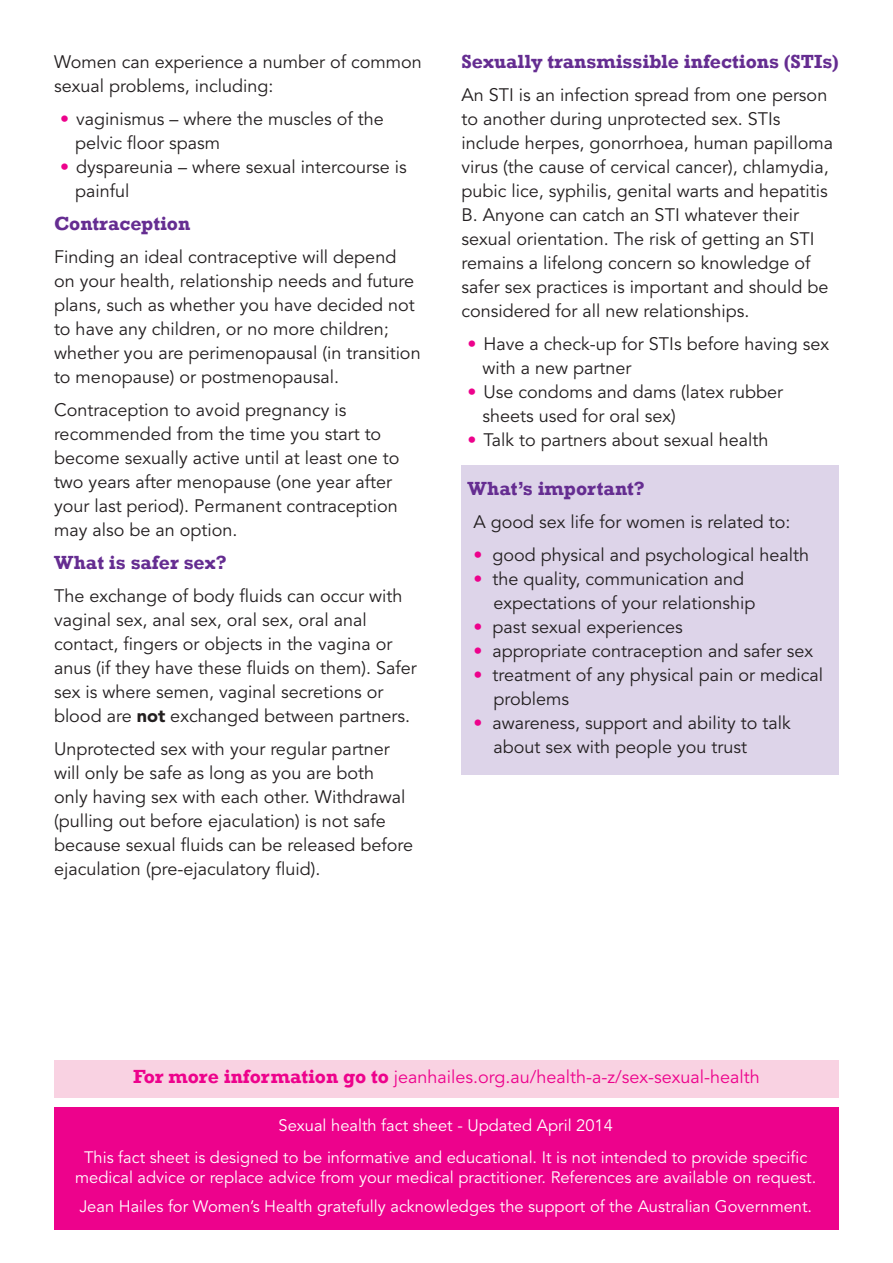
<style>
.page{position:relative;width:893px;height:1263px;background:#fff}
.page>*{position:absolute;margin:0;border:0;box-sizing:border-box;transform-origin:0 0}
.t1{font:700 19.5px "Rockwell";color:#652d91}
.t2{font:18px/24px "Avenir LT Std";color:#231f20}
.t3{font:18px "Avenir LT Std";color:#ed028c}
.t4{font:16.5px/19.8px "Avenir LT Std";color:#fff;text-align:center}
.s1{color:#ed028c}
.s2{font-weight:900}
.s3{font-family:"Rockwell";font-weight:700;font-size:19.5px}
</style>
<div class="page">
<div style="left:54px;top:1107px;width:785px;height:123px;background:#ed028c"></div>
<div style="left:461px;top:465px;width:378px;height:309px;background:#ddd4e9"></div>
<div style="left:54px;top:1061px;width:785px;height:37px;background:#f9d2e2"></div>
<p class="t2" style="left:54px;top:50px;width:369px">Women can experience a number of common sexual problems, including:</p>
<p class="t2" style="left:60px;top:107px;width:325px"><span class="s1">•</span> vaginismus – where the muscles of the</p>
<p class="t2" style="left:75px;top:131px;width:147px">pelvic floor spasm</p>
<p class="t2" style="left:60px;top:155px;width:348px"><span class="s1">•</span> dyspareunia – where sexual intercourse is</p>
<p class="t2" style="left:75px;top:179px;width:56px">painful</p>
<p class="t1" style="left:54px;top:211px;width:138px">Contraception</p>
<p class="t2" style="left:54px;top:245px;width:368px">Finding an ideal contraceptive will depend on your health, relationship needs and future plans, such as whether you have decided not to have any children, or no more children; whether you are perimenopausal (in transition to menopause) or postmenopausal.</p>
<p class="t2" style="left:54px;top:398px;width:347px">Contraception to avoid pregnancy is recommended from the time you start to become sexually active until at least one to two years after menopause (one year after your last period). Permanent contraception may also be an option.</p>
<p class="t1" style="left:54px;top:550px;width:174px">What is safer sex?</p>
<p class="t2" style="left:54px;top:584px;width:364px">The exchange of body fluids can occur with vaginal sex, anal sex, oral sex, oral anal contact, fingers or objects in the vagina or anus (if they have these fluids on them). Safer sex is where semen, vaginal secretions or blood are <span class="s2">not</span> exchanged between partners.</p>
<p class="t2" style="left:54px;top:737px;width:361px">Unprotected sex with your regular partner will only be safe as long as you are both<br>only having sex with each other. Withdrawal (pulling out before ejaculation) is not safe because sexual fluids can be released before ejaculation (pre-ejaculatory fluid).</p>
<p class="t1" style="left:461px;top:49px;width:379px">Sexually transmissible infections (STIs)</p>
<p class="t2" style="left:461px;top:83px;width:373px">An STI is an infection spread from one person to another during unprotected sex. STIs include herpes, gonorrhoea, human papilloma virus (the cause of cervical cancer), chlamydia, pubic lice, syphilis, genital warts and hepatitis B. Anyone can catch an STI whatever their sexual orientation. The risk of getting an STI remains a lifelong concern so knowledge of safer sex practices is important and should be considered for all new relationships.</p>
<p class="t2" style="left:467px;top:332px;width:363px"><span class="s1">•</span> Have a check-up for STIs before having sex</p>
<p class="t2" style="left:482px;top:356px;width:150px">with a new partner</p>
<p class="t2" style="left:467px;top:380px;width:317px"><span class="s1">•</span> Use condoms and dams (latex rubber</p>
<p class="t2" style="left:482px;top:404px;width:195px">sheets used for oral sex)</p>
<p class="t2" style="left:467px;top:428px;width:302px"><span class="s1">•</span> Talk to partners about sexual health</p>
<p class="t1" style="left:467px;top:477px;width:179px">What’s important?</p>
<p class="t2" style="left:473px;top:510px;width:318px">A good sex life for women is related to:</p>
<p class="t2" style="left:473px;top:543px;width:337px"><span class="s1">•</span> good physical and psychological health</p>
<p class="t2" style="left:473px;top:567px;width:272px"><span class="s1">•</span> the quality, communication and</p>
<p class="t2" style="left:493px;top:591px;width:263px">expectations of your relationship</p>
<p class="t2" style="left:473px;top:615px;width:211px"><span class="s1">•</span> past sexual experiences</p>
<p class="t2" style="left:473px;top:639px;width:341px"><span class="s1">•</span> appropriate contraception and safer sex</p>
<p class="t2" style="left:473px;top:663px;width:351px"><span class="s1">•</span> treatment of any physical pain or medical</p>
<p class="t2" style="left:493px;top:687px;width:77px">problems</p>
<p class="t2" style="left:473px;top:711px;width:319px"><span class="s1">•</span> awareness, support and ability to talk</p>
<p class="t2" style="left:493px;top:735px;width:255px">about sex with people you trust</p>
<p class="t3" style="left:133px;top:1066px;width:628px"><span class="s3">For more information go to</span> jeanhailes.org.au/health-a-z/sex-sexual-health</p>
<p class="t4" style="left:279px;top:1115px;width:336px">Sexual health fact sheet - Updated April 2014</p>
<p class="t4" style="left:75px;top:1148px;width:743px">This fact sheet is designed to be informative and educational. It is not intended to provide specific medical advice or replace advice from your medical practitioner. References are available on request.</p>
<p class="t4" style="left:79px;top:1196px;width:734px">Jean Hailes for Women’s Health gratefully acknowledges the support of the Australian Government.</p>
</div>
